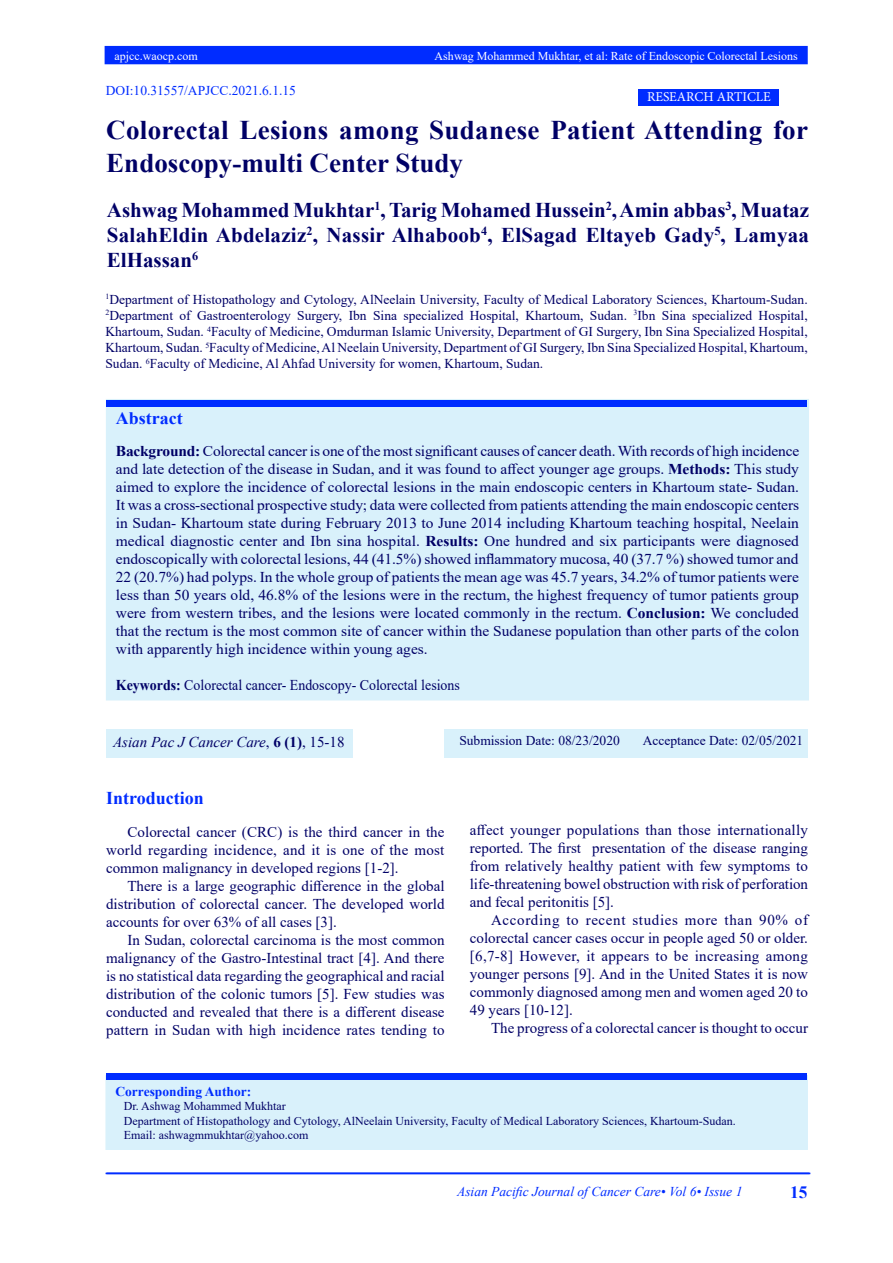
<style>
.page{position:relative;width:893px;height:1263px;background:#fff}
.page>*{position:absolute;margin:0;border:0;box-sizing:border-box;transform-origin:0 0}
.Body_Text_2{font:700 27px/32.4px "Times New Roman";letter-spacing:.01em;color:#006}
.t1{font:700 21px/25.2px "Times New Roman";letter-spacing:.01em;color:#006;text-align:justify}
.t2{font:700 18px "Times New Roman";color:#002cff}
.heading_6{font:700 17.55px "Times New Roman";color:#002cff}
.t3{font:700 17.25px "Times New Roman";color:#002cff}
.t4{font:15px/18px "Times New Roman";color:#006;text-align:justify}
.t5{font:15px "Times New Roman";color:#006;scale:.93 1}
.t6{font:italic 15px "Times New Roman";color:#006}
.t7{font:13.5px/16.2px "Times New Roman";color:#006;text-align:justify}
.t8{font:italic 13.5px "Times New Roman";color:#002cff}
.t9{font:13.5px "Times New Roman";color:#002cff}
.t10{font:700 13.5px "Times New Roman";color:#002cff}
.t11{font:13.5px "Minion Pro";color:#fff}
.t12{font:12px "Times New Roman";color:#006}
.t13{font:12px "Times New Roman";color:#fff}
.s1{font-weight:700}
.s2{font-style:normal}
.s3{font-weight:700;font-style:normal}
</style>
<div class="page">
<div style="left:105px;top:47px;width:702px;height:17px;background:#002cff"></div>
<div style="left:105px;top:46px;width:703px;height:18px;border:2px solid #002cff"></div>
<div style="left:107px;top:400px;width:701px;height:300px;background:#d9f1fb"></div>
<div style="left:106px;top:400px;width:700px;height:6px;background:#002cff"></div>
<div style="left:106px;top:1076px;width:701px;height:73px;background:#d9f1fb"></div>
<div style="left:105px;top:1075px;width:703px;height:75px;border:2px solid #d9f1fb"></div>
<hr style="left:106px;top:1173px;width:704px;height:1px;background:#002cff">
<div style="left:639px;top:89px;width:140px;height:17px;background:#002cff"></div>
<div style="left:106px;top:1073px;width:701px;height:7px;background:#002cff"></div>
<div style="left:106px;top:729px;width:246px;height:29px;background:#d9f1fb"></div>
<div style="left:444px;top:729px;width:363px;height:29px;background:#d9f1fb"></div>
<p class="t13" style="left:115px;top:47px;width:85px">apjcc.waocp.com</p>
<p class="t13" style="left:435px;top:47px;width:365px">Ashwag Mohammed Mukhtar, et al: Rate of Endoscopic Colorectal Lesions</p>
<p class="t9" style="left:106px;top:81px;width:192px">DOI:10.31557/APJCC.2021.6.1.15</p>
<p class="Body_Text_2" style="left:106px;top:113px;width:703px">Colorectal Lesions among Sudanese Patient Attending for<br>Endoscopy-multi Center Study</p>
<p class="t1" style="left:107px;top:197px;width:704px">Ashwag Mohammed Mukhtar<sup>1</sup>, Tarig Mohamed Hussein<sup>2</sup>, Amin abbas<sup>3</sup>, Muataz SalahEldin Abdelaziz<sup>2</sup>, Nassir Alhaboob<sup>4</sup>, ElSagad Eltayeb Gady<sup>5</sup>, Lamyaa ElHassan<sup>6</sup></p>
<p class="t11" style="left:647px;top:88px;width:125px">RESEARCH ARTICLE</p>
<p class="t7" style="left:105px;top:291px;width:704px"><sup>1</sup>Department of Histopathology and Cytology, AlNeelain University, Faculty of Medical Laboratory Sciences, Khartoum-Sudan.<br><sup>2</sup>Department of Gastroenterology Surgery, Ibn Sina specialized Hospital, Khartoum, Sudan. <sup>3</sup>Ibn Sina specialized Hospital, Khartoum, Sudan. <sup>4</sup>Faculty of Medicine, Omdurman Islamic University, Department of GI Surgery, Ibn Sina Specialized Hospital, Khartoum, Sudan. <sup>5</sup>Faculty of Medicine, Al Neelain University, Department of GI Surgery, Ibn Sina Specialized Hospital, Khartoum, Sudan. <sup>6</sup>Faculty of Medicine, Al Ahfad University for women, Khartoum, Sudan.</p>
<p class="heading_6" style="left:116px;top:405px;width:68px">Abstract</p>
<p class="t4" style="left:116px;top:441px;width:685px"><span class="s1">Background:</span> Colorectal cancer is one of the most significant causes of cancer death. With records of high incidence and late detection of the disease in Sudan, and it was found to affect younger age groups. <span class="s1">Methods:</span> This study aimed to explore the incidence of colorectal lesions in the main endoscopic centers in Khartoum state- Sudan.<br>It was a cross-sectional prospective study; data were collected from patients attending the main endoscopic centers in Sudan- Khartoum state during February 2013 to June 2014 including Khartoum teaching hospital, Neelain medical diagnostic center and Ibn sina hospital. <span class="s1">Results:</span> One hundred and six participants were diagnosed endoscopically with colorectal lesions, 44 (41.5%) showed inflammatory mucosa, 40 (37.7 %) showed tumor and 22 (20.7%) had polyps. In the whole group of patients the mean age was 45.7 years, 34.2% of tumor patients were less than 50 years old, 46.8% of the lesions were in the rectum, the highest frequency of tumor patients group were from western tribes, and the lesions were located commonly in the rectum. <span class="s1">Conclusion:</span> We concluded that the rectum is the most common site of cancer within the Sudanese population than other parts of the colon with apparently high incidence within young ages.</p>
<p class="t5" style="left:116px;top:674px;width:371px"><span class="s1">Keywords:</span> Colorectal cancer- Endoscopy- Colorectal lesions</p>
<p class="t6" style="left:113px;top:732px;width:233px">Asian Pac J Cancer Care<span class="s2">,</span> <span class="s3">6 (1)</span><span class="s2">, 15-18</span></p>
<p class="t7" style="left:459px;top:732px;width:162px">Submission Date: 08/23/2020</p>
<p class="t7" style="left:643px;top:732px;width:162px">Acceptance Date: 02/05/2021</p>
<p class="t2" style="left:106px;top:785px;width:99px">Introduction</p>
<p class="t4" style="left:106px;top:822px;width:340px;text-indent:21px">Colorectal cancer (CRC) is the third cancer in the world regarding incidence, and it is one of the most common malignancy in developed regions [1-2].</p>
<p class="t4" style="left:106px;top:876px;width:340px;text-indent:21px">There is a large geographic difference in the global distribution of colorectal cancer. The developed world accounts for over 63% of all cases [3].</p>
<p class="t4" style="left:106px;top:930px;width:340px;text-indent:21px">In Sudan, colorectal carcinoma is the most common malignancy of the Gastro-Intestinal tract [4]. And there is no statistical data regarding the geographical and racial distribution of the colonic tumors [5]. Few studies was conducted and revealed that there is a different disease pattern in Sudan with high incidence rates tending to</p>
<p class="t4" style="left:470px;top:820px;width:340px">affect younger populations than those internationally reported. The first presentation of the disease ranging from relatively healthy patient with few symptoms to life-threatening bowel obstruction with risk of perforation and fecal peritonitis [5].</p>
<p class="t4" style="left:470px;top:910px;width:340px;text-indent:21px">According to recent studies more than 90% of colorectal cancer cases occur in people aged 50 or older. [6,7-8] However, it appears to be increasing among younger persons [9]. And in the United States it is now commonly diagnosed among men and women aged 20 to 49 years [10-12].</p>
<p class="t4" style="left:491px;top:1018px;width:318px">The progress of a colorectal cancer is thought to occur</p>
<p class="t10" style="left:115px;top:1081px;width:137px">Corresponding Author:</p>
<p class="t12" style="left:124px;top:1097px;width:163px">Dr. Ashwag Mohammed Mukhtar</p>
<p class="t12" style="left:124px;top:1112px;width:613px">Department of Histopathology and Cytology, AlNeelain University, Faculty of Medical Laboratory Sciences, Khartoum-Sudan.</p>
<p class="t12" style="left:124px;top:1126px;width:186px">Email: ashwagmmukhtar@yahoo.com</p>
<p class="t8" style="left:457px;top:1182px;width:287px">Asian Pacific Journal of Cancer Care• Vol 6• Issue 1</p>
<p class="t3" style="left:790px;top:1180px;width:19px">15</p>
</div>
